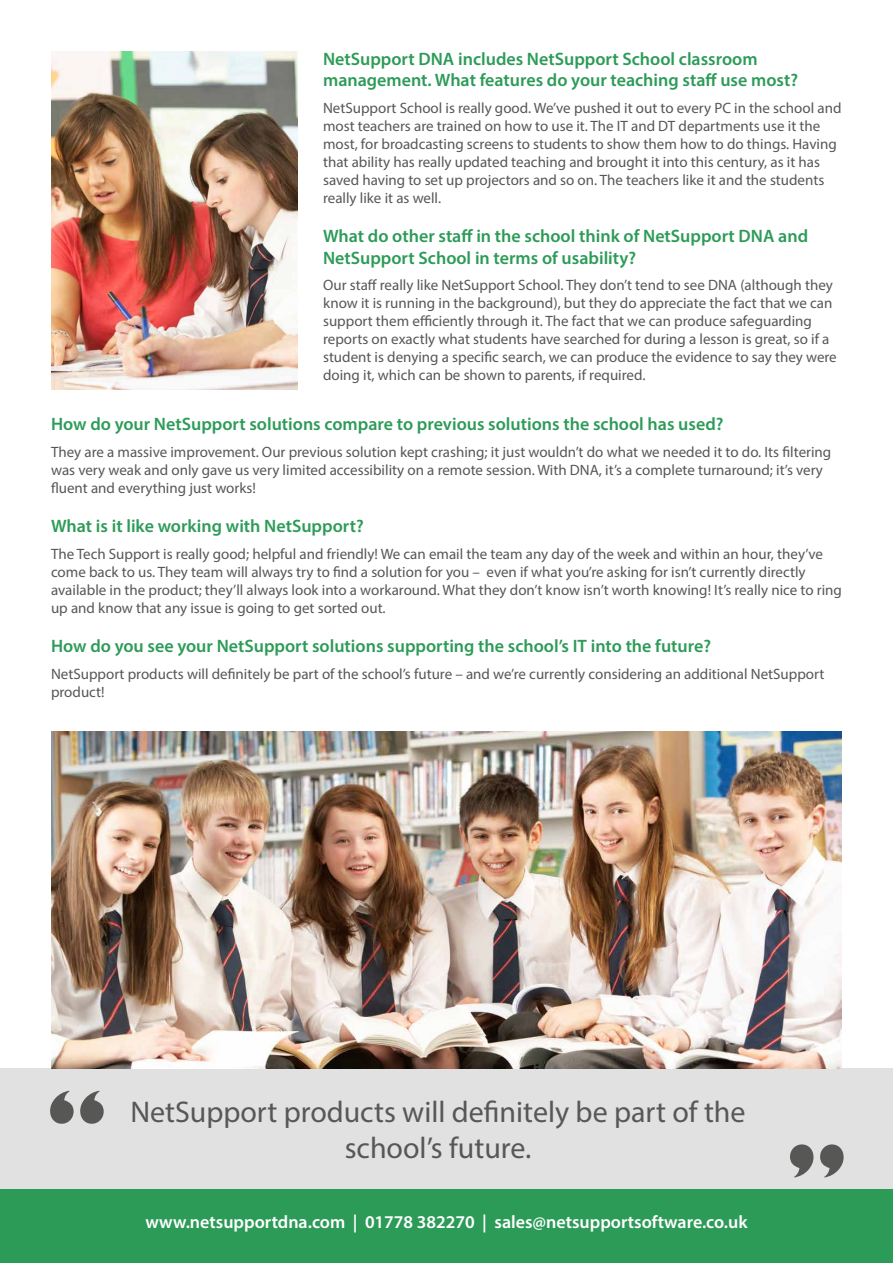
<style>
.page{position:relative;width:893px;height:1263px;background:#fff}
.page>*{position:absolute;margin:0;border:0;box-sizing:border-box;transform-origin:0 0}
.t1{font:800 72px "Gill Sans";color:#575756}
.t2{font:30px "Myriad Pro";color:#575756}
.t3{font:600 18px/21.6px "Myriad Pro";color:#2d9b58}
.t4{font:600 18px "Myriad Pro";color:#fff}
.t5{font:15px/18px "Myriad Pro";color:#575756}
</style>
<div class="page">
<div style="left:0;top:1068px;width:893px;height:195px;background:#e1e1e1"></div>
<div style="left:0;top:1190px;width:893px;height:73px;background:#2d9b58"></div>
<img style="left:51px;top:51px;width:247px;height:338px">
<img style="left:51px;top:731px;width:791px;height:337px">
<p class="t3" style="left:323px;top:47px;width:476px">NetSupport DNA includes NetSupport School classroom management. What features do your teaching staff use most?</p>
<p class="t5" style="left:323px;top:98px;width:520px">NetSupport School is really good. We’ve pushed it out to every PC in the school and most teachers are trained on how to use it. The IT and DT departments use it the most, for broadcasting screens to students to show them how to do things. Having that ability has really updated teaching and brought it into this century, as it has saved having to set up projectors and so on. The teachers like it and the students really like it as well.</p>
<p class="t3" style="left:323px;top:225px;width:487px">What do other staff in the school think of NetSupport DNA and<br>NetSupport School in terms of usability?</p>
<p class="t5" style="left:323px;top:276px;width:515px">Our staff really like NetSupport School. They don’t tend to see DNA (although they know it is running in the background), but they do appreciate the fact that we can support them efficiently through it. The fact that we can produce safeguarding reports on exactly what students have searched for during a lesson is great, so if a student is denying a specific search, we can produce the evidence to say they were doing it, which can be shown to parents, if required.</p>
<p class="t3" style="left:51px;top:413px;width:674px">How do your NetSupport solutions compare to previous solutions the school has used?</p>
<p class="t5" style="left:51px;top:442px;width:782px">They are a massive improvement. Our previous solution kept crashing; it just wouldn’t do what we needed it to do. Its filtering was very weak and only gave us very limited accessibility on a remote session. With DNA, it’s a complete turnaround; it’s very fluent and everything just works!</p>
<p class="t3" style="left:51px;top:515px;width:314px">What is it like working with NetSupport?</p>
<p class="t5" style="left:51px;top:545px;width:792px">The Tech Support is really good; helpful and friendly! We can email the team any day of the week and within an hour, they’ve come back to us. They team will always try to find a solution for you – even if what you’re asking for isn’t currently directly available in the product; they’ll always look into a workaround. What they don’t know isn’t worth knowing! It’s really nice to ring up and know that any issue is going to get sorted out.</p>
<p class="t3" style="left:51px;top:635px;width:661px">How do you see your NetSupport solutions supporting the school’s IT into the future?</p>
<p class="t5" style="left:51px;top:665px;width:775px">NetSupport products will definitely be part of the school’s future – and we’re currently considering an additional NetSupport product!</p>
<h1 class="t1" style="left:47px;top:1073px;width:61px">“</h1>
<h2 class="t2" style="left:130px;top:1093px;width:617px">NetSupport products will definitely be part of the</h2>
<h2 class="t2" style="left:345px;top:1129px;width:188px">school’s future.</h2>
<h1 class="t1" style="left:847px;top:1194px;width:61px;rotate:-180deg">“</h1>
<p class="t4" style="left:145px;top:1211px;width:603px">www.netsupportdna.com | 01778 382270 | sales@netsupportsoftware.co.uk</p>
</div>
